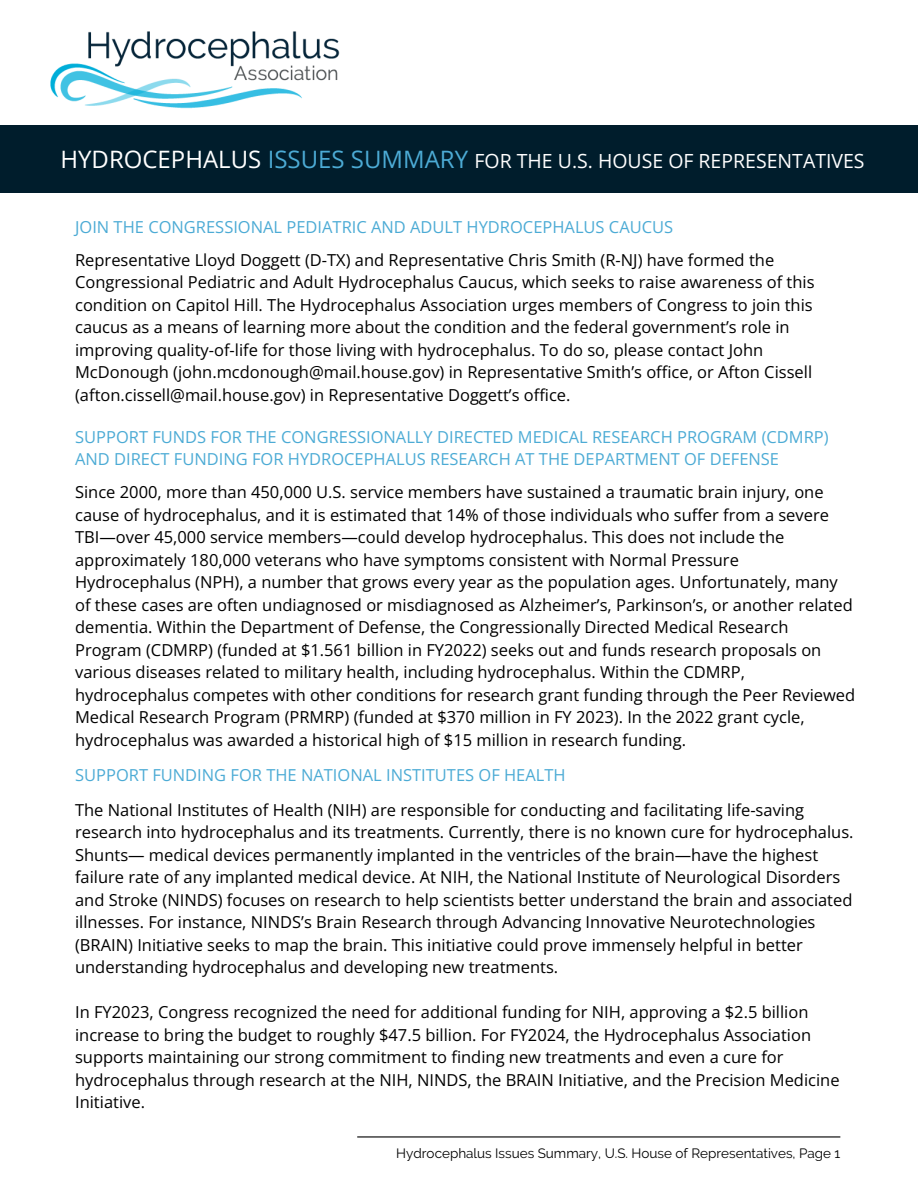
<style>
.page{position:relative;width:918px;height:1188px;background:#fff}
.page>*{position:absolute;margin:0;border:0;box-sizing:border-box;transform-origin:0 0}
.t1{font:24px "Open Sans";color:#fff}
.t2{font:19.5px "Open Sans";color:#fff}
.t3{font:16.5px/22.5px "Open Sans";color:#000}
.t4{font:16.5px/22.5px "Open Sans";color:#4cabd5}
.t5{font:13.5px "Raleway";color:#000}
.s1{color:#4cabd5}
</style>
<div class="page">
<div style="left:0;top:125px;width:918px;height:68px;background:#001d2c"></div>
<img style="left:50px;top:31px;width:290px;height:78px">
<hr style="left:357px;top:1136px;width:483px;height:2px;background:#000">
<p class="t1" style="left:61px;top:142px;width:409px">HYDROCEPHALUS <span class="s1">ISSUES SUMMARY</span></p>
<p class="t2" style="left:474px;top:148px;width:392px">FOR THE U.S. HOUSE OF REPRESENTATIVES</p>
<p class="t4" style="left:75px;top:215px;width:600px">JOIN THE CONGRESSIONAL PEDIATRIC AND ADULT HYDROCEPHALUS CAUCUS</p>
<p class="t3" style="left:75px;top:248px;width:741px">Representative Lloyd Doggett (D-TX) and Representative Chris Smith (R-NJ) have formed the Congressional Pediatric and Adult Hydrocephalus Caucus, which seeks to raise awareness of this condition on Capitol Hill. The Hydrocephalus Association urges members of Congress to join this caucus as a means of learning more about the condition and the federal government’s role in improving quality-of-life for those living with hydrocephalus. To do so, please contact John McDonough (john.mcdonough@mail.house.gov) in Representative Smith’s office, or Afton Cissell (afton.cissell@mail.house.gov) in Representative Doggett’s office.</p>
<p class="t4" style="left:75px;top:425px;width:755px">SUPPORT FUNDS FOR THE CONGRESSIONALLY DIRECTED MEDICAL RESEARCH PROGRAM (CDMRP)<br>AND DIRECT FUNDING FOR HYDROCEPHALUS RESEARCH AT THE DEPARTMENT OF DEFENSE</p>
<p class="t3" style="left:75px;top:481px;width:782px">Since 2000, more than 450,000 U.S. service members have sustained a traumatic brain injury, one cause of hydrocephalus, and it is estimated that 14% of those individuals who suffer from a severe TBI—over 45,000 service members—could develop hydrocephalus. This does not include the approximately 180,000 veterans who have symptoms consistent with Normal Pressure Hydrocephalus (NPH), a number that grows every year as the population ages. Unfortunately, many of these cases are often undiagnosed or misdiagnosed as Alzheimer’s, Parkinson’s, or another related dementia. Within the Department of Defense, the Congressionally Directed Medical Research Program (CDMRP) (funded at $1.561 billion in FY2022) seeks out and funds research proposals on various diseases related to military health, including hydrocephalus. Within the CDMRP, hydrocephalus competes with other conditions for research grant funding through the Peer Reviewed Medical Research Program (PRMRP) (funded at $370 million in FY 2023). In the 2022 grant cycle, hydrocephalus was awarded a historical high of $15 million in research funding.</p>
<p class="t4" style="left:75px;top:763px;width:492px">SUPPORT FUNDING FOR THE NATIONAL INSTITUTES OF HEALTH</p>
<p class="t3" style="left:75px;top:798px;width:780px">The National Institutes of Health (NIH) are responsible for conducting and facilitating life-saving research into hydrocephalus and its treatments. Currently, there is no known cure for hydrocephalus.<br>Shunts— medical devices permanently implanted in the ventricles of the brain—have the highest failure rate of any implanted medical device. At NIH, the National Institute of Neurological Disorders and Stroke (NINDS) focuses on research to help scientists better understand the brain and associated illnesses. For instance, NINDS’s Brain Research through Advancing Innovative Neurotechnologies (BRAIN) Initiative seeks to map the brain. This initiative could prove immensely helpful in better understanding hydrocephalus and developing new treatments.</p>
<p class="t3" style="left:75px;top:1001px;width:766px">In FY2023, Congress recognized the need for additional funding for NIH, approving a $2.5 billion increase to bring the budget to roughly $47.5 billion. For FY2024, the Hydrocephalus Association supports maintaining our strong commitment to finding new treatments and even a cure for hydrocephalus through research at the NIH, NINDS, the BRAIN Initiative, and the Precision Medicine Initiative.</p>
<p class="t5" style="left:396px;top:1145px;width:446px">Hydrocephalus Issues Summary, U.S. House of Representatives, Page 1</p>
</div>
